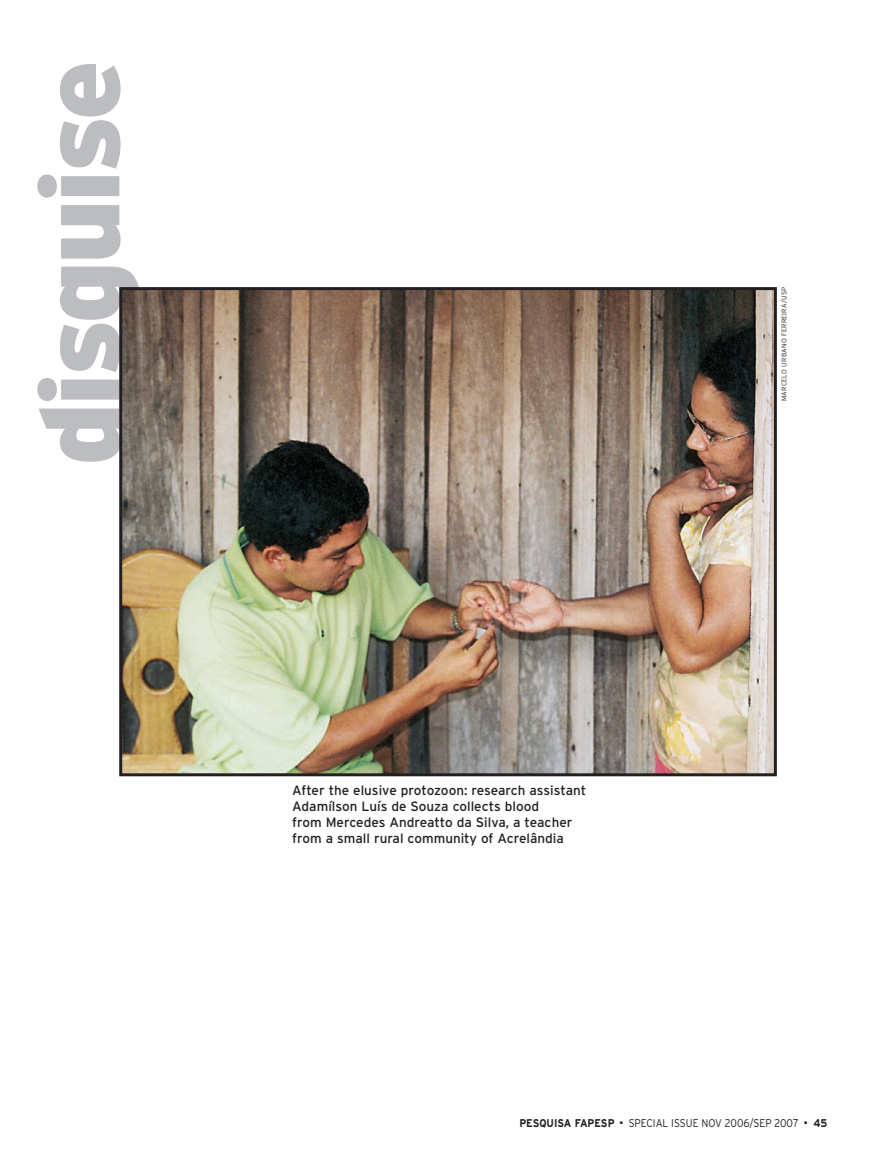
<style>
.page{position:relative;width:885px;height:1170px;background:#fff}
.page>*{position:absolute;margin:0;border:0;box-sizing:border-box;transform-origin:0 0}
.t1{font:900 111px "Interstate";letter-spacing:-.035em;color:#bcbdc0}
.t2{font:13.5px/16.2px "Interstate";color:#231f20}
.t3{font:300 11.25px "Interstate";color:#231f20;scale:.9 1}
.t4{font:700 11.25px "Interstate";color:#231f20;scale:.9 1}
.t5{font:300 6.75px "Interstate";letter-spacing:.03em;color:#231f20}
</style>
<div class="page">
<img style="left:119px;top:287px;width:658px;height:490px">
<p class="t1" style="left:39px;top:466px;width:407px;rotate:-90deg">disguise</p>
<p class="t2" style="left:292px;top:783px;width:296px">After the elusive protozoon: research assistant Adamílson Luís de Souza collects blood<br>from Mercedes Andreatto da Silva, a teacher from a small rural community of Acrelândia</p>
<p class="t5" style="left:781px;top:401px;width:116px;rotate:-90deg">MARCELO URBANO FERREIRA/USP</p>
<p class="t4" style="left:519px;top:1119px;width:107px">PESQUISA FAPESP</p>
<p class="t3" style="left:620px;top:1119px;width:200px">■ SPECIAL ISSUE NOV 2006/SEP 2007</p>
<p class="t4" style="left:804px;top:1119px;width:27px">■ 45</p>
</div>
